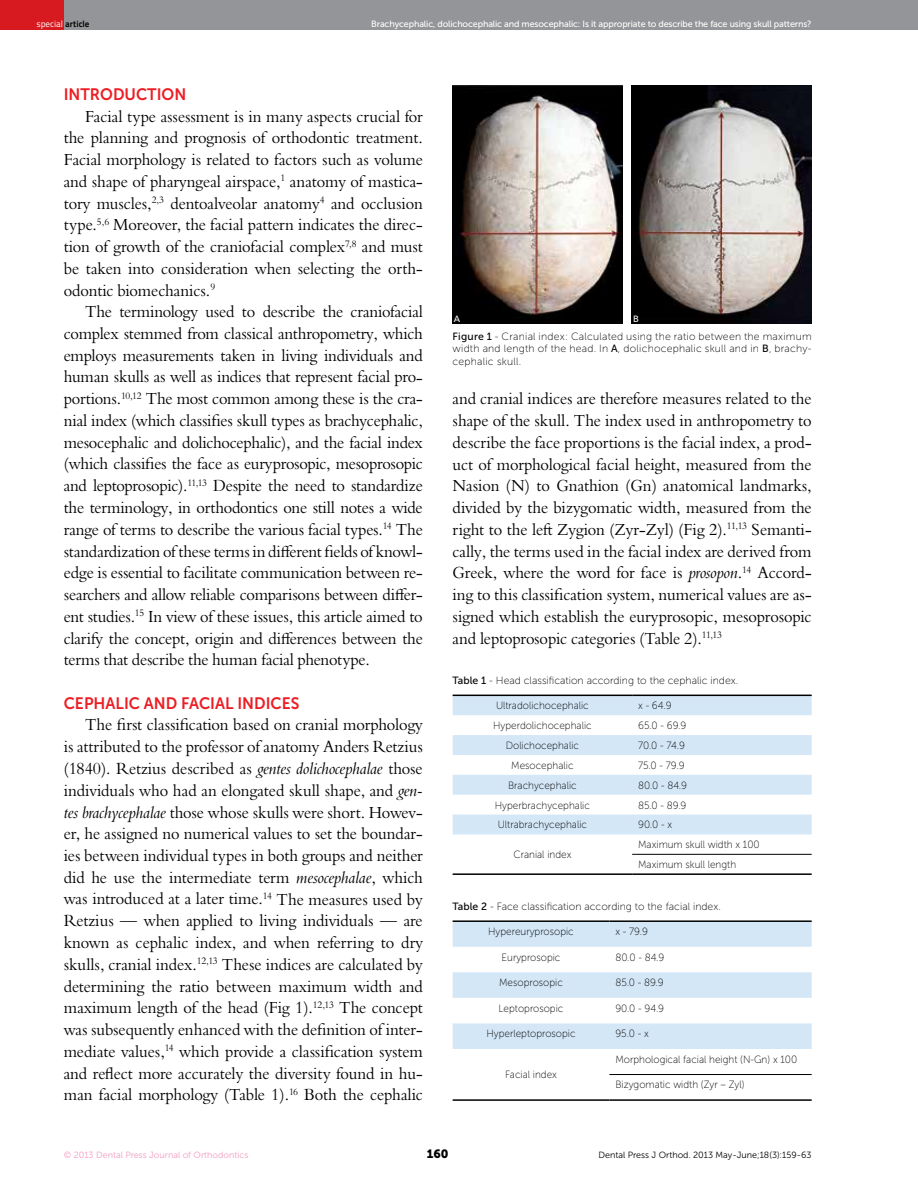
<style>
.page{position:relative;width:918px;height:1188px;background:#fff}
.page>*{position:absolute;margin:0;border:0;box-sizing:border-box;transform-origin:0 0}
.t1{font:16.5px/21.8px "Bergamo Std";letter-spacing:-.01em;color:#000;text-align:justify;scale:.95 1}
.t2{font:16.5px "Museo Sans 700";color:#ed1d24;scale:.95 1}
.t3{font:12px "Museo Sans 900";color:#000}
.t4{font:10.5px/20px "Museo Sans 100";color:#000;scale:.95 1}
.t5{font:10.5px/12.6px "Museo Sans 100";color:#000;text-align:justify}
.t6{font:9px "Museo Sans 500";letter-spacing:-.015em;color:#fff}
.t7{font:9px "Museo Sans 300";color:#000}
.t8{font:9px "Museo Sans 300";color:#f49ac2}
.t9{font:9px "Titillium Text 22 L";color:#fff}
.t10{font:500 9px "Avenir LT Std";color:#fff}
.s1{font-weight:700;color:#000}
.s2{font-style:italic}
.s3{font-family:"Museo Sans 500"}
</style>
<div class="page">
<div style="left:0;top:0;width:918px;height:30px;background:#939598"></div>
<div style="left:0;top:0;width:64px;height:30px;background:#d71920"></div>
<img style="left:453px;top:85px;width:169px;height:238px">
<img style="left:632px;top:85px;width:180px;height:238px">
<div style="left:453px;top:314px;width:8px;height:9px;background:#000"></div>
<div style="left:632px;top:314px;width:8px;height:9px;background:#000"></div>
<svg style="left:453px;top:696px;width:359px;height:138px;fill:#d4e7f7"></svg>
<hr style="left:453px;top:695px;width:179px;height:1px;background:#000">
<hr style="left:632px;top:695px;width:180px;height:1px;background:#000">
<hr style="left:453px;top:873px;width:179px;height:2px;background:#000">
<hr style="left:632px;top:873px;width:180px;height:2px;background:#000">
<hr style="left:632px;top:854px;width:180px;height:1px;background:#000">
<svg style="left:453px;top:922px;width:359px;height:127px;fill:#d4e7f7"></svg>
<hr style="left:453px;top:1099px;width:156px;height:2px;background:#000">
<hr style="left:609px;top:1099px;width:203px;height:2px;background:#000">
<hr style="left:453px;top:920px;width:156px;height:2px;background:#000">
<hr style="left:609px;top:920px;width:203px;height:2px;background:#000">
<hr style="left:609px;top:1074px;width:203px;height:1px;background:#000">
<p class="t9" style="left:36px;top:17px;width:55px">special <span class="s1">article</span></p>
<p class="t6" style="left:371px;top:19px;width:442px">Brachycephalic, dolichocephalic and mesocephalic: Is it appropriate to describe the face using skull patterns?</p>
<p class="t2" style="left:64px;top:85px;width:130px">INTRODUCTION</p>
<p class="t1" style="left:64px;top:105px;width:380px;text-indent:21px">Facial type assessment is in many aspects crucial for the planning and prognosis of orthodontic treatment.<br>Facial morphology is related to factors such as volume and shape of pharyngeal airspace,<sup>1</sup> anatomy of mastica&shy;tory muscles,<sup>2,3</sup> dentoalveolar anatomy<sup>4</sup> and occlusion type.<sup>5,6</sup> Moreover, the facial pattern indicates the direc&shy;tion of growth of the craniofacial complex<sup>7,8</sup> and must be taken into consideration when selecting the orth&shy;odontic biomechanics.<sup>9</sup></p>
<p class="t1" style="left:64px;top:301px;width:380px;text-indent:21px">The terminology used to describe the craniofacial complex stemmed from classical anthropometry, which employs measurements taken in living individuals and human skulls as well as indices that represent facial pro&shy;portions.<sup>10,12</sup> The most common among these is the cra&shy;nial index (which classifies skull types as brachycephalic, mesocephalic and dolichocephalic), and the facial index (which classifies the face as euryprosopic, mesoprosopic and leptoprosopic).<sup>11,13</sup> Despite the need to standardize the terminology, in orthodontics one still notes a wide range of terms to describe the various facial types.<sup>14</sup> The standardization of these terms in different fields of knowl&shy;edge is essential to facilitate communication between re&shy;searchers and allow reliable comparisons between differ&shy;ent studies.<sup>15</sup> In view of these issues, this article aimed to clarify the concept, origin and differences between the terms that describe the human facial phenotype.</p>
<p class="t2" style="left:64px;top:694px;width:250px">CEPHALIC AND FACIAL INDICES</p>
<p class="t1" style="left:64px;top:714px;width:380px;text-indent:21px">The first classification based on cranial morphology is attributed to the professor of anatomy Anders Retzius (1840). Retzius described as <span class="s2">gentes dolichocephalae</span> those individuals who had an elongated skull shape, and <span class="s2">gen&shy;tes brachycephalae</span> those whose skulls were short. Howev&shy;er, he assigned no numerical values to set the boundar&shy;ies between individual types in both groups and neither did he use the intermediate term <span class="s2">mesocephalae</span>, which was introduced at a later time.<sup>14</sup> The measures used by Retzius — when applied to living individuals — are known as cephalic index, and when referring to dry skulls, cranial index.<sup>12,13</sup> These indices are calculated by determining the ratio between maximum width and maximum length of the head (Fig 1).<sup>12,13</sup> The concept was subsequently enhanced with the definition of inter&shy;mediate values,<sup>14</sup> which provide a classification system and reflect more accurately the diversity found in hu&shy;man facial morphology (Table 1).<sup>16</sup> Both the cephalic</p>
<p class="t10" style="left:454px;top:314px;width:8px">A</p>
<p class="t10" style="left:633px;top:314px;width:7px">B</p>
<p class="t5" style="left:453px;top:330px;width:361px"><span class="s3">Figure 1</span> - Cranial index: Calculated using the ratio between the maximum width and length of the head. In <span class="s3">A</span>, dolichocephalic skull and in <span class="s3">B</span>, brachy&shy;cephalic skull.</p>
<p class="t1" style="left:453px;top:388px;width:380px">and cranial indices are therefore measures related to the shape of the skull. The index used in anthropometry to describe the face proportions is the facial index, a prod&shy;uct of morphological facial height, measured from the Nasion (N) to Gnathion (Gn) anatomical landmarks, divided by the bizygomatic width, measured from the right to the left Zygion (Zyr-Zyl) (Fig 2).<sup>11,13</sup> Semanti&shy;cally, the terms used in the facial index are derived from Greek, where the word for face is <span class="s2">prosopon</span>.<sup>14</sup> Accord&shy;ing to this classification system, numerical values are as&shy;signed which establish the euryprosopic, mesoprosopic and leptoprosopic categories (Table 2).<sup>11,13</sup></p>
<p class="t5" style="left:453px;top:674px;width:287px"><span class="s3">Table 1</span> - Head classification according to the cephalic index.</p>
<p class="t4" style="left:496px;top:696px;width:99px">Ultradolichocephalic</p>
<p class="t4" style="left:638px;top:696px;width:37px">x - 64.9</p>
<p class="t4" style="left:493px;top:716px;width:105px">Hyperdolichocephalic</p>
<p class="t4" style="left:638px;top:716px;width:52px">65.0 - 69.9</p>
<p class="t4" style="left:506px;top:735px;width:79px">Dolichocephalic</p>
<p class="t4" style="left:638px;top:735px;width:51px">70.0 - 74.9</p>
<p class="t4" style="left:511px;top:755px;width:67px">Mesocephalic</p>
<p class="t4" style="left:638px;top:755px;width:50px">75.0 - 79.9</p>
<p class="t4" style="left:508px;top:775px;width:74px">Brachycephalic</p>
<p class="t4" style="left:638px;top:775px;width:53px">80.0 - 84.9</p>
<p class="t4" style="left:495px;top:795px;width:102px">Hyperbrachycephalic</p>
<p class="t4" style="left:638px;top:795px;width:52px">85.0 - 89.9</p>
<p class="t4" style="left:498px;top:815px;width:95px">Ultrabrachycephalic</p>
<p class="t4" style="left:638px;top:815px;width:37px">90.0 - x</p>
<p class="t4" style="left:513px;top:845px;width:63px">Cranial index</p>
<p class="t4" style="left:638px;top:835px;width:130px">Maximum skull width x 100<br>Maximum skull length</p>
<p class="t5" style="left:453px;top:900px;width:270px"><span class="s3">Table 2</span> - Face classification according to the facial index.</p>
<p class="t4" style="left:488px;top:922px;width:92px">Hypereuryprosopic</p>
<p class="t4" style="left:615px;top:922px;width:36px">x - 79.9</p>
<p class="t4" style="left:502px;top:947px;width:64px">Euryprosopic</p>
<p class="t4" style="left:615px;top:947px;width:53px">80.0 - 84.9</p>
<p class="t4" style="left:499px;top:973px;width:69px">Mesoprosopic</p>
<p class="t4" style="left:615px;top:973px;width:52px">85.0 - 89.9</p>
<p class="t4" style="left:499px;top:998px;width:70px">Leptoprosopic</p>
<p class="t4" style="left:615px;top:998px;width:53px">90.0 - 94.9</p>
<p class="t4" style="left:486px;top:1024px;width:95px">Hyperleptoprosopic</p>
<p class="t4" style="left:615px;top:1024px;width:37px">95.0 - x</p>
<p class="t4" style="left:505px;top:1065px;width:56px">Facial index</p>
<p class="t4" style="left:615px;top:1049px;width:193px">Morphological facial height (N-Gn) x 100</p>
<p class="t4" style="left:615px;top:1075px;width:137px">Bizygomatic width (Zyr – Zyl)</p>
<p class="t8" style="left:64px;top:1150px;width:186px">© 2013 Dental Press Journal of Orthodontics</p>
<p class="t3" style="left:427px;top:1147px;width:23px">160</p>
<p class="t7" style="left:598px;top:1150px;width:215px">Dental Press J Orthod. 2013 May-June;18(3):159-63</p>
</div>
